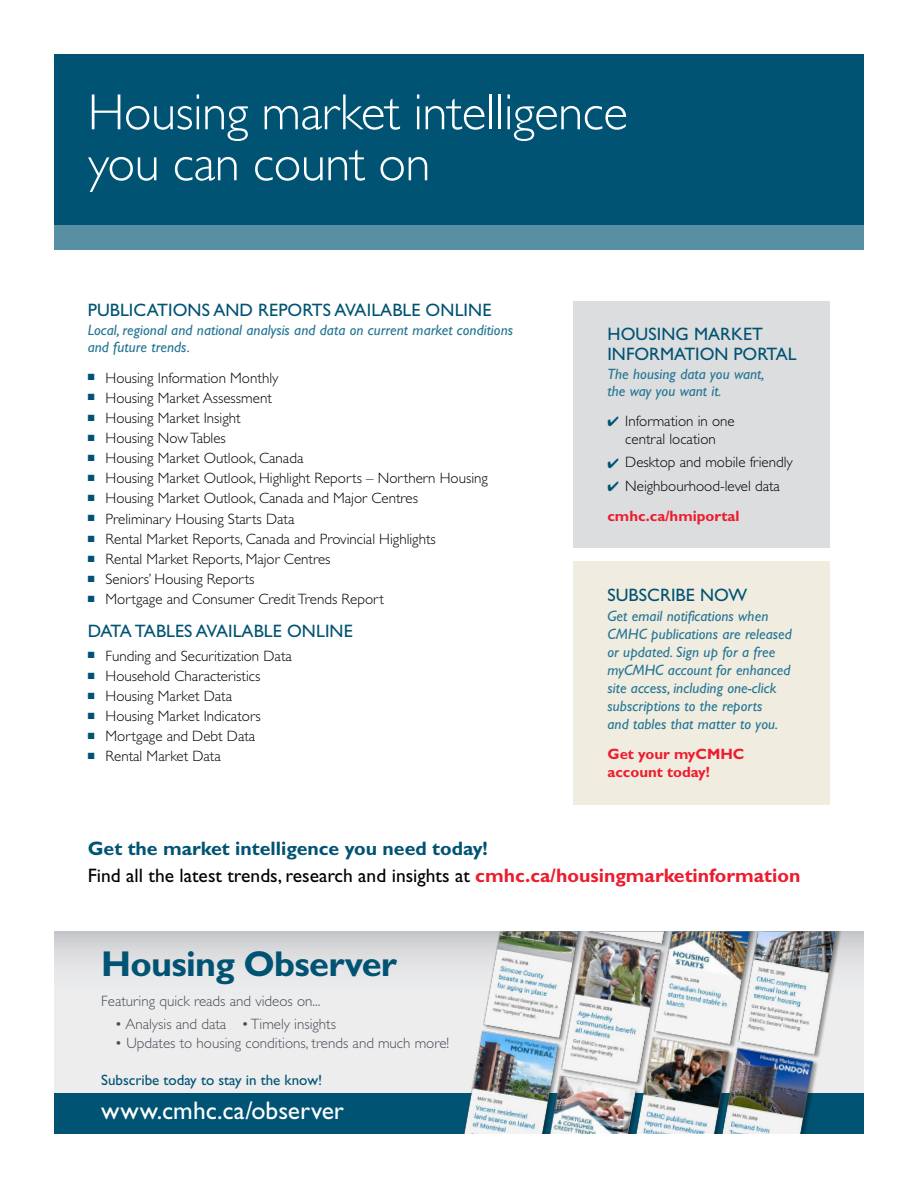
<style>
.page{position:relative;width:918px;height:1188px;background:#fff}
.page>*{position:absolute;margin:0;border:0;box-sizing:border-box;transform-origin:0 0}
.t1{font:300 51px/51px "Gill Sans Std";letter-spacing:-.01em;color:#fff}
.t2{font:700 36px "Gill Sans Std";letter-spacing:-.02em;color:#005373}
.t3{font:25.5px "Gill Sans Std";color:#fff}
.t4{font:19.5px/27.3px "Gill Sans Std";color:#000}
.t5{font:18px/19.5px "Gill Sans Std";letter-spacing:.005em;color:#005373}
.t6{font:300 15px/18px "Gill Sans Std";color:#000;text-align:center}
.t7{font:italic 15px/18px "Gill Sans Std";letter-spacing:.005em;color:#247695}
.t8{font:300 15px "Gill Sans Std";color:#474c55}
.t9{font:15px "Gill Sans Std";color:#005373}
.t10{font:700 15px/18px "Gill Sans Std";color:#ed1c2e}
.s1{color:#005373}
.s2{font-weight:700;color:#ed1c2e}
.s3{font-weight:700;color:#005373}
</style>
<div class="page">
<div style="left:54px;top:54px;width:810px;height:196px;background:#005373"></div>
<div style="left:54px;top:225px;width:810px;height:25px;background:#598fa3"></div>
<div style="left:574px;top:301px;width:256px;height:247px;background:#dcddde"></div>
<div style="left:574px;top:561px;width:256px;height:243px;background:#f0ece0"></div>
<svg style="left:54px;top:932px;width:810px;height:161px;background:#e7e7e9"></svg>
<div style="left:54px;top:1093px;width:810px;height:41px;background:#005373"></div>
<div style="left:438px;top:932px;width:406px;height:202px;background:#000;opacity:.33"></div>
<img style="left:457px;top:932px;width:387px;height:202px">
<h1 class="t1" style="left:88px;top:87px;width:542px">Housing market intelligence you can count on</h1>
<p class="t5" style="left:88px;top:300px;width:405px">PUBLICATIONS AND REPORTS AVAILABLE ONLINE</p>
<p class="t7" style="left:88px;top:322px;width:427px;line-height:16.5px">Local, regional and national analysis and data on current market conditions and future trends.</p>
<p class="t5" style="left:607px;top:325px;width:190px">HOUSING MARKET<br>INFORMATION PORTAL</p>
<p class="t7" style="left:607px;top:366px;width:159px;line-height:16.5px">The housing data you want, the way you want it.</p>
<p class="t6" style="left:607px;top:412px;width:129px"><span class="s1">✔</span> Information in one central location</p>
<p class="t6" style="left:607px;top:453px;width:187px"><span class="s1">✔</span> Desktop and mobile friendly</p>
<p class="t6" style="left:607px;top:471px;width:174px;line-height:30.2px;text-align:left"><span class="s1">✔</span> Neighbourhood-level data <span class="s2">cmhc.ca/hmiportal</span></p>
<p class="t6" style="left:88px;top:369px;width:192px"><span class="s1">■</span> Housing Information Monthly</p>
<p class="t6" style="left:88px;top:389px;width:186px"><span class="s1">■</span> Housing Market Assessment</p>
<p class="t6" style="left:88px;top:409px;width:154px"><span class="s1">■</span> Housing Market Insight</p>
<p class="t6" style="left:88px;top:429px;width:140px"><span class="s1">■</span> Housing Now Tables</p>
<p class="t6" style="left:88px;top:449px;width:217px"><span class="s1">■</span> Housing Market Outlook, Canada</p>
<p class="t6" style="left:88px;top:469px;width:402px"><span class="s1">■</span> Housing Market Outlook, Highlight Reports – Northern Housing</p>
<p class="t6" style="left:88px;top:490px;width:332px"><span class="s1">■</span> Housing Market Outlook, Canada and Major Centres</p>
<p class="t6" style="left:88px;top:510px;width:208px"><span class="s1">■</span> Preliminary Housing Starts Data</p>
<p class="t6" style="left:88px;top:530px;width:350px"><span class="s1">■</span> Rental Market Reports, Canada and Provincial Highlights</p>
<p class="t6" style="left:88px;top:550px;width:244px"><span class="s1">■</span> Rental Market Reports, Major Centres</p>
<p class="t6" style="left:88px;top:570px;width:168px"><span class="s1">■</span> Seniors’ Housing Reports</p>
<p class="t6" style="left:88px;top:590px;width:298px"><span class="s1">■</span> Mortgage and Consumer Credit Trends Report</p>
<p class="t5" style="left:88px;top:622px;width:266px">DATA TABLES AVAILABLE ONLINE</p>
<p class="t6" style="left:88px;top:647px;width:206px"><span class="s1">■</span> Funding and Securitization Data</p>
<p class="t6" style="left:88px;top:667px;width:174px"><span class="s1">■</span> Household Characteristics</p>
<p class="t6" style="left:88px;top:687px;width:146px"><span class="s1">■</span> Housing Market Data</p>
<p class="t6" style="left:88px;top:707px;width:175px"><span class="s1">■</span> Housing Market Indicators</p>
<p class="t6" style="left:88px;top:727px;width:169px"><span class="s1">■</span> Mortgage and Debt Data</p>
<p class="t6" style="left:88px;top:748px;width:135px"><span class="s1">■</span> Rental Market Data</p>
<p class="t5" style="left:607px;top:585px;width:141px">SUBSCRIBE NOW</p>
<p class="t7" style="left:607px;top:607px;width:186px">Get email notifications when<br>CMHC publications are released or updated. Sign up for a free myCMHC account for enhanced site access, including one-click subscriptions to the reports<br>and tables that matter to you.</p>
<p class="t10" style="left:607px;top:745px;width:138px">Get your myCMHC account today!</p>
<h3 class="t4" style="left:88px;top:835px;width:714px"><span class="s3">Get the market intelligence you need today!<br></span>Find all the latest trends, research and insights at <span class="s2">cmhc.ca/housingmarketinformation</span></h3>
<h2 class="t2" style="left:101px;top:943px;width:297px">Housing Observer</h2>
<p class="t8" style="left:101px;top:993px;width:221px">Featuring quick reads and videos on...</p>
<p class="t8" style="left:115px;top:1015px;width:223px">• Analysis and data • Timely insights</p>
<p class="t8" style="left:115px;top:1035px;width:336px">• Updates to housing conditions, trends and much more!</p>
<p class="t9" style="left:101px;top:1071px;width:222px">Subscribe today to stay in the know!</p>
<h3 class="t3" style="left:101px;top:1096px;width:244px">www.cmhc.ca/observer</h3>
</div>
